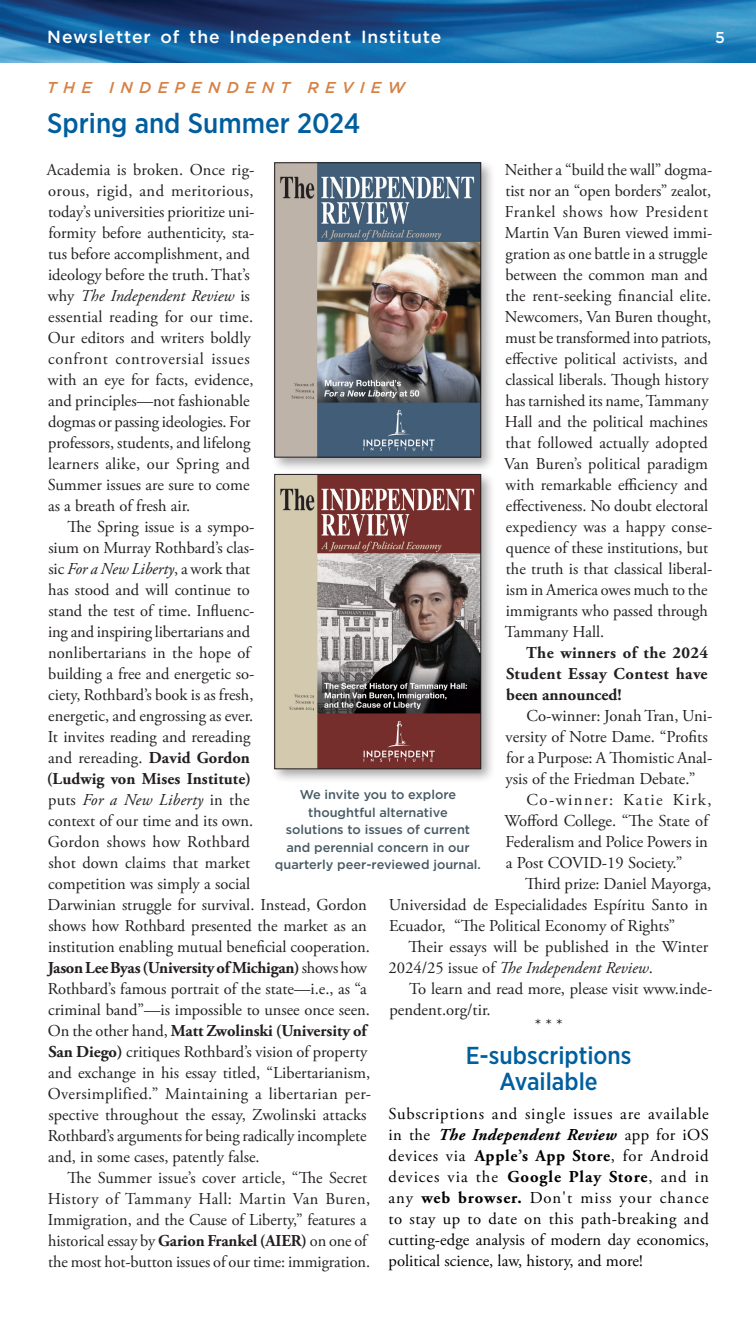
<style>
.page{position:relative;width:756px;height:1323px;background:#fff}
.page>*{position:absolute;margin:0;border:0;box-sizing:border-box;transform-origin:0 0}
.headline{font:500 28px "Gotham Narrow";color:#005e9e}
.Body{font:500 24.5px/26.2px "Gotham Narrow";color:#005f9e;text-align:center}
.Page___and_heading{font:500 17.5px "Gotham";letter-spacing:.055em;color:#fff}
.Body-2{font:16.62px/21px "Adobe Garamond Pro";color:#231f20}
.Body-3{font:16.62px/21px "Adobe Garamond Pro";color:#000;text-align:justify}
.Body-4{font:700 16.62px/21px "Adobe Garamond Pro";letter-spacing:.02em;color:#231f20;text-align:justify}
.Page_Title_-_Orange{font:italic 500 15.75px "Gotham";letter-spacing:.4em;color:#d58246}
.Page___and_heading-2{font:500 15.75px "Gotham";color:#fff}
.Photo_Captions{font:500 12.78px/17.5px "Gotham";color:#475a65;text-align:center}
.s1{font-style:italic}
.s2{font-weight:700}
.s3{font-weight:700;font-style:italic}
.s4{font-weight:700;color:#231f20}
</style>
<div class="page">
<img style="left:0;top:0;width:756px;height:63px">
<div style="left:270px;top:159px;width:226px;height:313px;background:#231f20;opacity:.4"></div>
<img style="left:276px;top:165px;width:203px;height:290px">
<div style="left:274px;top:163px;width:207px;height:294px;border:1px solid #231f20"></div>
<div style="left:270px;top:470px;width:226px;height:314px;background:#231f20;opacity:.4"></div>
<img style="left:276px;top:476px;width:203px;height:291px">
<div style="left:274px;top:474px;width:207px;height:295px;border:1px solid #231f20"></div>
<p class="Page___and_heading" style="left:47px;top:25px;width:396px">Newsletter of the Independent Institute</p>
<p class="Page___and_heading-2" style="left:715px;top:27px;width:11px">5</p>
<p class="Page_Title_-_Orange" style="left:47px;top:77px;width:359px">THE INDEPENDENT REVIEW</p>
<p class="headline" style="left:47px;top:106px;width:315px">Spring and Summer 2024</p>
<p class="Body-2" style="left:47px;top:159px;width:209px">Academia is broken. Once rig&shy;orous, rigid, and meritorious, today’s universities prioritize uni&shy;formity before authenticity, sta&shy;tus before accomplishment, and ideology before the truth. That’s why <span class="s1">The Independent Review</span> is essential reading for our time.<br>Our editors and writers boldly confront controversial issues with an eye for facts, evidence, and principles—not fashionable dogmas or passing ideologies. For professors, students, and lifelong learners alike, our Spring and<br>Summer issues are sure to come as a breath of fresh air.</p>
<p class="Body-2" style="left:47px;top:516px;width:326px;text-indent:20px">The Spring issue is a sympo-<br>sium on Murray Rothbard’s clas-<br>sic <span class="s1">For a New Liberty</span>, a work that<br>has stood and will continue to<br>stand the test of time. Influenc-<br>ing and inspiring libertarians and<br>nonlibertarians in the hope of<br>building a free and energetic so-<br>ciety, Rothbard’s book is as fresh,<br>energetic, and engrossing as ever.<br>It invites reading and rereading<br>and rereading. <span class="s2">David Gordon<br>(Ludwig von Mises Institute)<br></span>puts <span class="s1">For a New Liberty</span> in the<br>context of our time and its own.<br>Gordon shows how Rothbard<br>shot down claims that market<br>competition was simply a social<br>Darwinian struggle for survival. Instead, Gordon shows how Rothbard presented the market as an institution enabling mutual beneficial cooperation.<br><span class="s2">Jason Lee Byas (University of Michigan)</span> shows how Rothbard’s famous portrait of the state—i.e., as “a criminal band”—is impossible to unsee once seen.<br>On the other hand, <span class="s2">Matt Zwolinski (University of San Diego)</span> critiques Rothbard’s vision of property and exchange in his essay titled, “Libertarianism, Oversimplified.” Maintaining a libertarian per&shy;spective throughout the essay, Zwolinski attacks Rothbard’s arguments for being radically incomplete and, in some cases, patently false.</p>
<p class="Body-2" style="left:48px;top:1167px;width:324px;text-indent:20px">The Summer issue’s cover article, “The Secret History of Tammany Hall: Martin Van Buren, Immigration, and the Cause of Liberty,” features a historical essay by <span class="s2">Garion Frankel (AIER)</span> on one of the most hot-button issues of our time: immigration.</p>
<p class="Body-2" style="left:504px;top:159px;width:210px">Neither a “build the wall” dogma&shy;tist nor an “open borders” zealot,<br>Frankel shows how President<br>Martin Van Buren viewed immi&shy;gration as one battle in a struggle between the common man and the rent-seeking financial elite.<br>Newcomers, Van Buren thought, must be transformed into patriots, effective political activists, and classical liberals. Though history has tarnished its name, Tammany<br>Hall and the political machines that followed actually adopted<br>Van Buren’s political paradigm with remarkable efficiency and effectiveness. No doubt electoral expediency was a happy conse&shy;quence of these institutions, but the truth is that classical liberal&shy;ism in America owes much to the immigrants who passed through<br>Tammany Hall.</p>
<p class="Body-4" style="left:506px;top:642px;width:204px;text-indent:20px">The winners of the 2024<br>Student Essay Contest have been announced!</p>
<p class="Body-2" style="left:506px;top:705px;width:208px;text-indent:21px">Co-winner: Jonah Tran, Uni&shy;versity of Notre Dame. “Profits for a Purpose: A Thomistic Anal&shy;ysis of the Friedman Debate.”</p>
<p class="Body-2" style="left:504px;top:789px;width:209px;text-indent:22px">Co-winner: Katie Kirk,<br>Wofford College. “The State of<br>Federalism and Police Powers in a Post COVID-19 Society.”</p>
<p class="Body-2" style="left:389px;top:873px;width:324px;text-indent:136px">Third prize: Daniel Mayorga,<br>Universidad de Especialidades Espíritu Santo in<br>Ecuador, “The Political Economy of Rights”</p>
<p class="Body-2" style="left:389px;top:936px;width:321px;text-indent:20px">Their essays will be published in the Winter<br>2024/25 issue of <span class="s1">The Independent Review</span>.</p>
<p class="Body-2" style="left:389px;top:978px;width:325px;text-indent:20px">To learn and read more, please visit www.inde&shy;pendent.org/tir.</p>
<p class="Photo_Captions" style="left:275px;top:786px;width:208px">We invite you to explore thoughtful alternative<br>solutions to issues of current and perennial concern in our quarterly peer-reviewed journal.</p>
<p class="Body-2" style="left:535px;top:1015px;width:29px">* * *</p>
<p class="Body" style="left:466px;top:1042px;width:167px">E-subscriptions<br>Available</p>
<p class="Body-3" style="left:389px;top:1104px;width:322px">Subscriptions and single issues are available in the <span class="s3">The Independent Review</span> app for iOS devices via <span class="s2">Apple</span><span class="s4">’</span><span class="s2">s App Store</span>, for Android devices via the <span class="s2">Google Play Store</span>, and in any <span class="s2">web browser.</span> Don't miss your chance to stay up to date on this path-breaking and cutting-edge analysis of modern day economics, political science, law, history, and more!</p>
</div>
